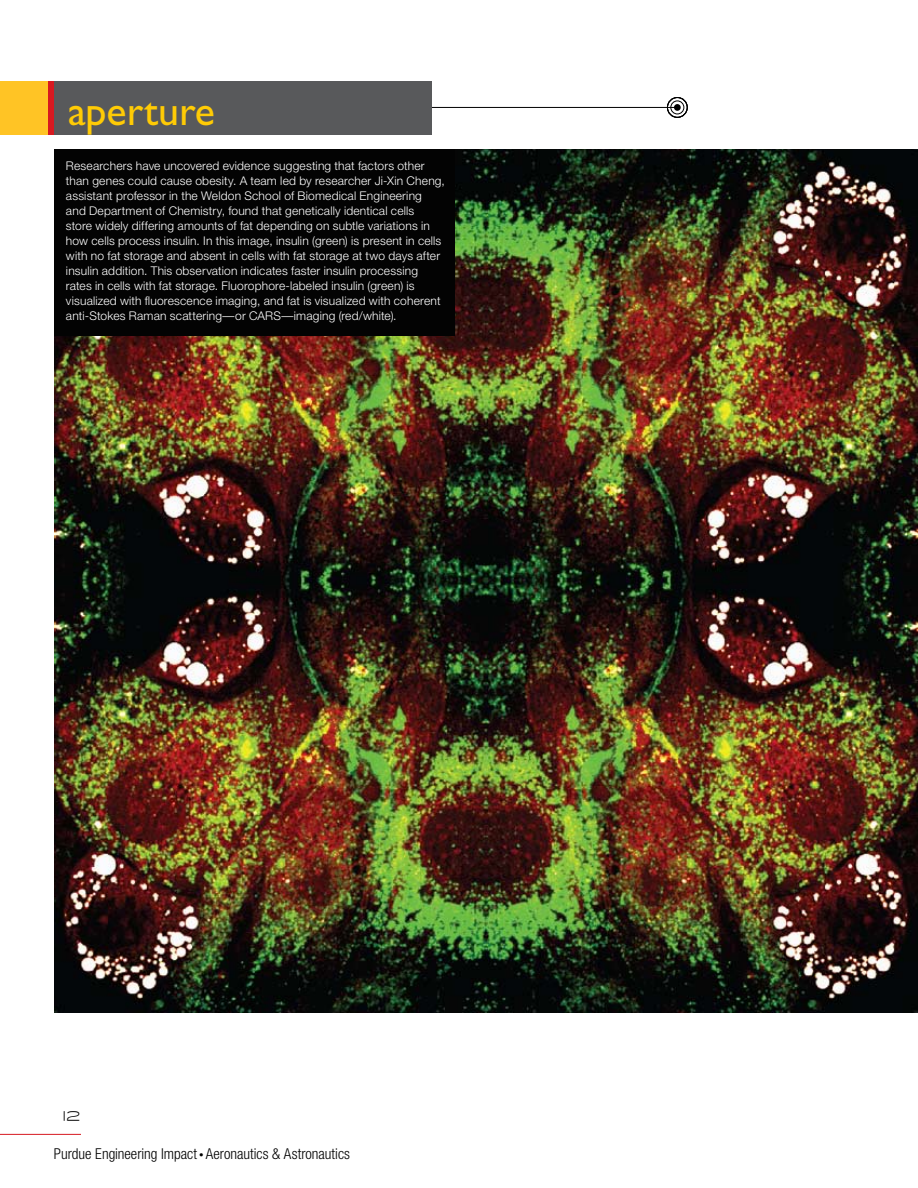
<style>
.page{position:relative;width:918px;height:1188px;background:#fff}
.page>*{position:absolute;margin:0;border:0;box-sizing:border-box;transform-origin:0 0}
.t1{font:42px "Gill Sans";color:#ffcb05}
.t2{font:300 condensed 15px "Helvetica Neue";color:#000}
.t3{font:300 15px "SF Grandezza";color:#000}
.t4{font:300 12px/15px "Helvetica Neue";letter-spacing:.015em;color:#fff}
.s1{font-size:9px}
</style>
<div class="page">
<hr style="left:0;top:1134px;width:81px;height:1px;background:#d71920">
<img style="left:54px;top:149px;width:864px;height:863px">
<hr style="left:0;top:107px;width:677px;height:1px;background:#000">
<div style="left:667px;top:97px;width:20px;height:21px;border:1px solid #000;border-radius:50%"></div>
<div style="left:671px;top:101px;width:13px;height:13px;border:1px solid #000;border-radius:50%"></div>
<div style="left:674px;top:104px;width:7px;height:7px;background:#000;border-radius:50%"></div>
<div style="left:0;top:81px;width:432px;height:54px;background:#58595b"></div>
<div style="left:0;top:81px;width:54px;height:54px;background:#ffc425"></div>
<div style="left:48px;top:81px;width:6px;height:54px;background:#d71920"></div>
<div style="left:54px;top:149px;width:401px;height:186px;background:#030303"></div>
<h1 class="t1" style="left:68px;top:87px;width:149px">aperture</h1>
<p class="t4" style="left:66px;top:158px;width:380px">Researchers have uncovered evidence suggesting that factors other than genes could cause obesity. A team led by researcher Ji-Xin Cheng, assistant professor in the Weldon School of Biomedical Engineering<br>and Department of Chemistry, found that genetically identical cells<br>store widely differing amounts of fat depending on subtle variations in how cells process insulin. In this image, insulin (green) is present in cells with no fat storage and absent in cells with fat storage at two days after insulin addition. This observation indicates faster insulin processing rates in cells with fat storage. Fluorophore-labeled insulin (green) is visualized with fluorescence imaging, and fat is visualized with coherent anti-Stokes Raman scattering—or CARS—imaging (red/white).</p>
<p class="t3" style="left:62px;top:1107px;width:20px">12</p>
<p class="t2" style="left:54px;top:1146px;width:298px">Purdue Engineering Impact <span class="s1">•</span> Aeronautics &amp; Astronautics</p>
</div>
